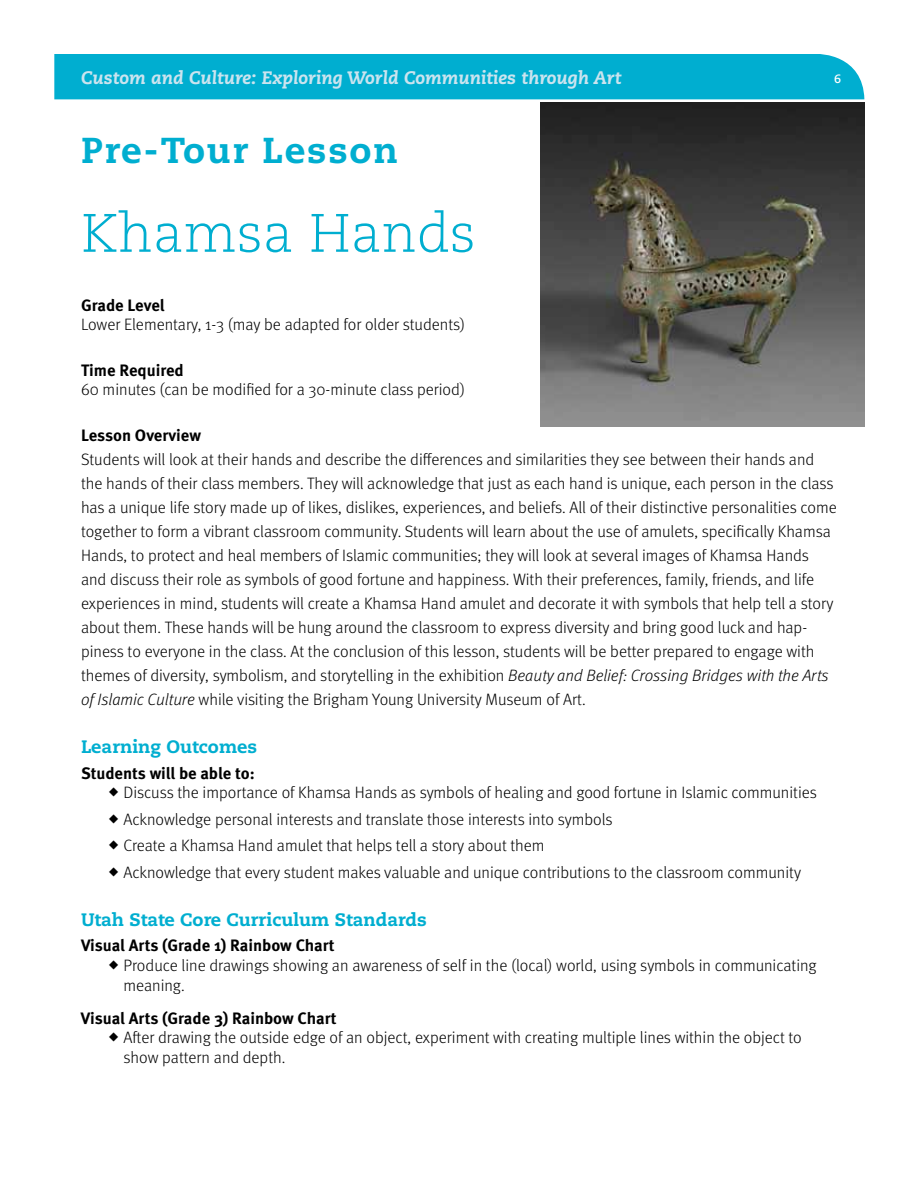
<style>
.page{position:relative;width:918px;height:1188px;background:#fff}
.page>*{position:absolute;margin:0;border:0;box-sizing:border-box;transform-origin:0 0}
.t1{font:300 54px "Caecilia LT Std";color:#00aed0}
.t2{font:800 36px "Caecilia LT Std";letter-spacing:.05em;color:#00aed0}
.t3{font:italic 800 18px "Caecilia LT Std";color:#cbe4ef}
.t4{font:800 18px "Caecilia LT Std";color:#00aed0}
.t5{font:300 16.5px/24px "Meta OT";color:#000}
.t6{font:700 16.5px "Meta OT";color:#000}
.t7{font:700 12px "Caecilia LT Std";color:#fff}
.s1{font-style:italic}
</style>
<div class="page">
<div style="left:54px;top:54px;width:810px;height:45px;background:#00aed0"></div>
<img style="left:540px;top:102px;width:324px;height:324px">
<p class="t3" style="left:81px;top:67px;width:542px">Custom and Culture: Exploring World Communities through Art</p>
<p class="t7" style="left:834px;top:72px;width:9px">6</p>
<h2 class="t2" style="left:81px;top:128px;width:319px">Pre-Tour Lesson</h2>
<h1 class="t1" style="left:81px;top:203px;width:396px">Khamsa Hands</h1>
<p class="t6" style="left:81px;top:296px;width:85px">Grade Level</p>
<p class="t5" style="left:81px;top:313px;width:386px">Lower Elementary, 1-3 (may be adapted for older students)</p>
<p class="t6" style="left:81px;top:361px;width:104px">Time Required</p>
<p class="t5" style="left:81px;top:378px;width:386px">60 minutes (can be modified for a 30-minute class period)</p>
<p class="t6" style="left:81px;top:426px;width:122px">Lesson Overview</p>
<p class="t5" style="left:81px;top:448px;width:757px">Students will look at their hands and describe the differences and similarities they see between their hands and the hands of their class members. They will acknowledge that just as each hand is unique, each person in the class has a unique life story made up of likes, dislikes, experiences, and beliefs. All of their distinctive personalities come together to form a vibrant classroom community. Students will learn about the use of amulets, specifically Khamsa Hands, to protect and heal members of Islamic communities; they will look at several images of Khamsa Hands and discuss their role as symbols of good fortune and happiness. With their preferences, family, friends, and life experiences in mind, students will create a Khamsa Hand amulet and decorate it with symbols that help tell a story about them. These hands will be hung around the classroom to express diversity and bring good luck and hap&shy;piness to everyone in the class. At the conclusion of this lesson, students will be better prepared to engage with themes of diversity, symbolism, and storytelling in the exhibition <span class="s1">Beauty and Belief: Crossing Bridges with the Arts of Islamic Culture</span> while visiting the Brigham Young University Museum of Art.</p>
<p class="t4" style="left:81px;top:735px;width:178px">Learning Outcomes</p>
<p class="t6" style="left:81px;top:763px;width:175px">Students will be able to:</p>
<p class="t5" style="left:124px;top:780px;width:695px;line-height:26.5px">Discuss the importance of Khamsa Hands as symbols of healing and good fortune in Islamic communities Acknowledge personal interests and translate those interests into symbols<br>Create a Khamsa Hand amulet that helps tell a story about them<br>Acknowledge that every student makes valuable and unique contributions to the classroom community</p>
<p class="t4" style="left:81px;top:908px;width:347px">Utah State Core Curriculum Standards</p>
<p class="t6" style="left:81px;top:936px;width:255px">Visual Arts (Grade 1) Rainbow Chart</p>
<p class="t5" style="left:124px;top:956px;width:695px;line-height:19.8px">Produce line drawings showing an awareness of self in the (local) world, using symbols in communicating meaning.</p>
<p class="t6" style="left:81px;top:1008px;width:257px">Visual Arts (Grade 3) Rainbow Chart</p>
<p class="t5" style="left:124px;top:1028px;width:680px;line-height:19.8px">After drawing the outside edge of an object, experiment with creating multiple lines within the object to show pattern and depth.</p>
</div>
